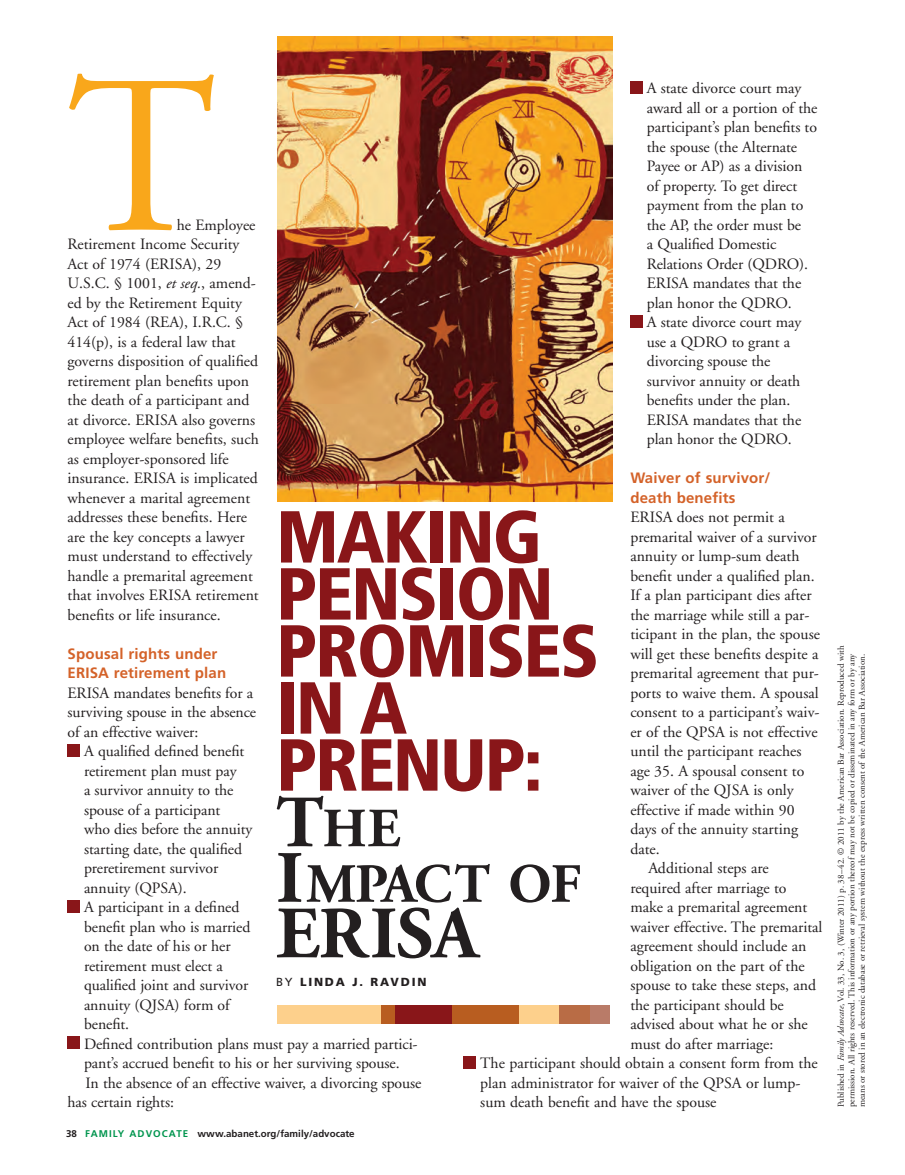
<style>
.page{position:relative;width:905px;height:1175px;background:#fff}
.page>*{position:absolute;margin:0;border:0;box-sizing:border-box;transform-origin:0 0}
.t1{font:225px "Adobe Garamond";color:#f9a71b}
.t2{font:900 condensed 73.5px/57px "Frutiger LT";letter-spacing:-.025em;color:#891619}
.t3{font:700 73.5px "Adobe Garamond";letter-spacing:-.015em;color:#231f20}
.t4{font:700 55.2px/55.5px "Adobe Garamond";letter-spacing:-.02em;color:#231f20}
.t5{font:15.75px/19.5px "Adobe Garamond";color:#231f20}
.t6{font:700 15px/19.5px "Frutiger LT";letter-spacing:.01em;color:#d46229}
.t7{font:900 11.7px "Frutiger LT";letter-spacing:.155em;color:#231f20}
.t8{font:700 9.75px "Frutiger LT";color:#231f20}
.t9{font:9px/10.5px "Adobe Garamond";color:#231f20}
.s1{font-style:italic}
.s2{font-size:73.5px}
.s3{font-weight:400}
.s4{color:#00954e}
</style>
<div class="page">
<div style="left:464px;top:1056px;width:12px;height:12px;background:#891619"></div>
<div style="left:630px;top:315px;width:12px;height:12px;background:#891619"></div>
<div style="left:630px;top:81px;width:12px;height:12px;background:#891619"></div>
<div style="left:68px;top:1036px;width:12px;height:12px;background:#891619"></div>
<div style="left:68px;top:900px;width:12px;height:12px;background:#891619"></div>
<div style="left:68px;top:744px;width:12px;height:12px;background:#891619"></div>
<img style="left:278px;top:36px;width:334px;height:465px">
<div style="left:381px;top:1005px;width:138px;height:18px;background:#891619"></div>
<div style="left:519px;top:1005px;width:40px;height:18px;background:#fdd08c"></div>
<div style="left:452px;top:1005px;width:67px;height:18px;background:#b85d20"></div>
<div style="left:590px;top:1005px;width:19px;height:18px;background:#b97b68"></div>
<div style="left:559px;top:1005px;width:31px;height:18px;background:#b96c45"></div>
<div style="left:278px;top:1005px;width:103px;height:18px;background:#fdd08c"></div>
<div style="left:381px;top:1005px;width:13px;height:18px;background:#b85d20"></div>
<h1 class="t1" style="left:68px;top:69px;width:150px">T</h1>
<p class="t5" style="left:646px;top:80px;width:172px">A state divorce court may award all or a portion of the participant’s plan benefits to the spouse (the Alternate<br>Payee or AP) as a division of property. To get direct payment from the plan to the AP, the order must be<br>a Qualified Domestic<br>Relations Order (QDRO).<br>ERISA mandates that the plan honor the QDRO.<br>A state divorce court may use a QDRO to grant a divorcing spouse the survivor annuity or death benefits under the plan.<br>ERISA mandates that the plan honor the QDRO.</p>
<p class="t6" style="left:630px;top:469px;width:141px">Waiver of survivor/ death benefits</p>
<p class="t5" style="left:630px;top:509px;width:156px">ERISA does not permit a</p>
<p class="t5" style="left:630px;top:528px;width:188px">premarital waiver of a survivor</p>
<p class="t5" style="left:630px;top:548px;width:171px">annuity or lump-sum death</p>
<p class="t5" style="left:630px;top:567px;width:186px">benefit under a qualified plan.</p>
<p class="t5" style="left:630px;top:587px;width:183px">If a plan participant dies after</p>
<p class="t5" style="left:630px;top:606px;width:181px">the marriage while still a par-</p>
<p class="t5" style="left:630px;top:626px;width:191px">ticipant in the plan, the spouse</p>
<p class="t5" style="left:630px;top:645px;width:190px">will get these benefits despite a</p>
<p class="t5" style="left:630px;top:665px;width:190px">premarital agreement that pur-</p>
<p class="t5" style="left:630px;top:684px;width:190px">ports to waive them. A spousal</p>
<p class="t5" style="left:630px;top:704px;width:191px">consent to a participant’s waiv-</p>
<p class="t5" style="left:630px;top:723px;width:189px">er of the QPSA is not effective</p>
<p class="t5" style="left:630px;top:743px;width:173px">until the participant reaches</p>
<p class="t5" style="left:630px;top:762px;width:176px">age 35. A spousal consent to</p>
<p class="t5" style="left:630px;top:782px;width:165px">waiver of the QJSA is only</p>
<p class="t5" style="left:630px;top:801px;width:166px">effective if made within 90</p>
<p class="t5" style="left:630px;top:821px;width:169px">days of the annuity starting</p>
<p class="t5" style="left:630px;top:840px;width:31px">date.</p>
<p class="t5" style="left:648px;top:860px;width:122px">Additional steps are</p>
<p class="t5" style="left:630px;top:879px;width:158px">required after marriage to</p>
<p class="t5" style="left:630px;top:899px;width:178px">make a premarital agreement</p>
<p class="t5" style="left:630px;top:918px;width:194px">waiver effective. The premarital</p>
<p class="t5" style="left:630px;top:938px;width:177px">agreement should include an</p>
<p class="t5" style="left:630px;top:957px;width:176px">obligation on the part of the</p>
<p class="t5" style="left:630px;top:977px;width:187px">spouse to take these steps, and</p>
<p class="t5" style="left:630px;top:996px;width:155px">the participant should be</p>
<p class="t5" style="left:630px;top:1016px;width:179px">advised about what he or she</p>
<p class="t5" style="left:630px;top:1035px;width:145px">must do after marriage:</p>
<p class="t5" style="left:480px;top:1055px;width:339px">The participant should obtain a consent form from the</p>
<p class="t5" style="left:480px;top:1074px;width:322px">plan administrator for waiver of the QPSA or lump-</p>
<p class="t5" style="left:480px;top:1094px;width:238px">sum death benefit and have the spouse</p>
<p class="t5" style="left:68px;top:216px;width:193px;text-indent:109px">he Employee<br>Retirement Income Security<br>Act of 1974 (ERISA), 29<br>U.S.C. § 1001, <span class="s1">et seq.</span>, amend&shy;ed by the Retirement Equity<br>Act of 1984 (REA), I.R.C. §<br>414(p), is a federal law that governs disposition of qualified retirement plan benefits upon the death of a participant and at divorce. ERISA also governs employee welfare benefits, such as employer-sponsored life insurance. ERISA is implicated whenever a marital agreement addresses these benefits. Here are the key concepts a lawyer must understand to effectively handle a premarital agreement that involves ERISA retirement benefits or life insurance.</p>
<p class="t6" style="left:68px;top:645px;width:160px">Spousal rights under<br>ERISA retirement plan</p>
<p class="t5" style="left:68px;top:684px;width:190px">ERISA mandates benefits for a surviving spouse in the absence of an effective waiver:</p>
<p class="t5" style="left:84px;top:743px;width:162px">A qualified defined benefit</p>
<p class="t5" style="left:84px;top:762px;width:154px">retirement plan must pay</p>
<p class="t5" style="left:84px;top:782px;width:151px">a survivor annuity to the</p>
<p class="t5" style="left:84px;top:801px;width:138px">spouse of a participant</p>
<p class="t5" style="left:84px;top:821px;width:170px">who dies before the annuity</p>
<p class="t5" style="left:84px;top:840px;width:159px">starting date, the qualified</p>
<p class="t5" style="left:84px;top:860px;width:136px">preretirement survivor</p>
<p class="t5" style="left:84px;top:879px;width:104px">annuity (QPSA).</p>
<p class="t5" style="left:84px;top:899px;width:157px">A participant in a defined</p>
<p class="t5" style="left:84px;top:918px;width:168px">benefit plan who is married</p>
<p class="t5" style="left:84px;top:938px;width:148px">on the date of his or her</p>
<p class="t5" style="left:84px;top:957px;width:140px">retirement must elect a</p>
<p class="t5" style="left:84px;top:977px;width:166px">qualified joint and survivor</p>
<p class="t5" style="left:84px;top:996px;width:147px">annuity (QJSA) form of</p>
<p class="t5" style="left:84px;top:1016px;width:47px">benefit.</p>
<p class="t5" style="left:84px;top:1035px;width:335px">Defined contribution plans must pay a married partici-</p>
<p class="t5" style="left:84px;top:1055px;width:317px">pant’s accrued benefit to his or her surviving spouse.</p>
<p class="t5" style="left:85px;top:1074px;width:337px">In the absence of an effective waiver, a divorcing spouse</p>
<p class="t5" style="left:67px;top:1094px;width:108px">has certain rights:</p>
<h2 class="t2" style="left:276px;top:514px;width:324px">MAKING<br>PENSION<br>PROMISES<br>IN A<br>PRENUP:</h2>
<h3 class="t4" style="left:276px;top:805px;width:306px"><span class="s2">T</span>HE<br><span class="s2">I</span>MPACT OF</h3>
<h2 class="t3" style="left:276px;top:904px;width:203px">ERISA</h2>
<p class="t7" style="left:276px;top:977px;width:152px"><span class="s3">BY</span> LINDA J. RAVDIN</p>
<p class="t8" style="left:66px;top:1130px;width:290px">38 <span class="s4">FAMILY ADVOCATE</span> www.abanet.org/family/advocate</p>
<p class="t9" style="left:836px;top:1107px;width:463px;rotate:-90deg">Published in <span class="s1">Family Advocate</span>, Vol. 33, No. 3, (Winter 2011) p. 38–42. © 2011 by the American Bar Association. Reproduced with permission. All rights reserved. This information or any portion thereof may not be copied or disseminated in any form or by any means or stored in an electronic database or retrieval system without the express written consent of the American Bar Association.</p>
</div>
